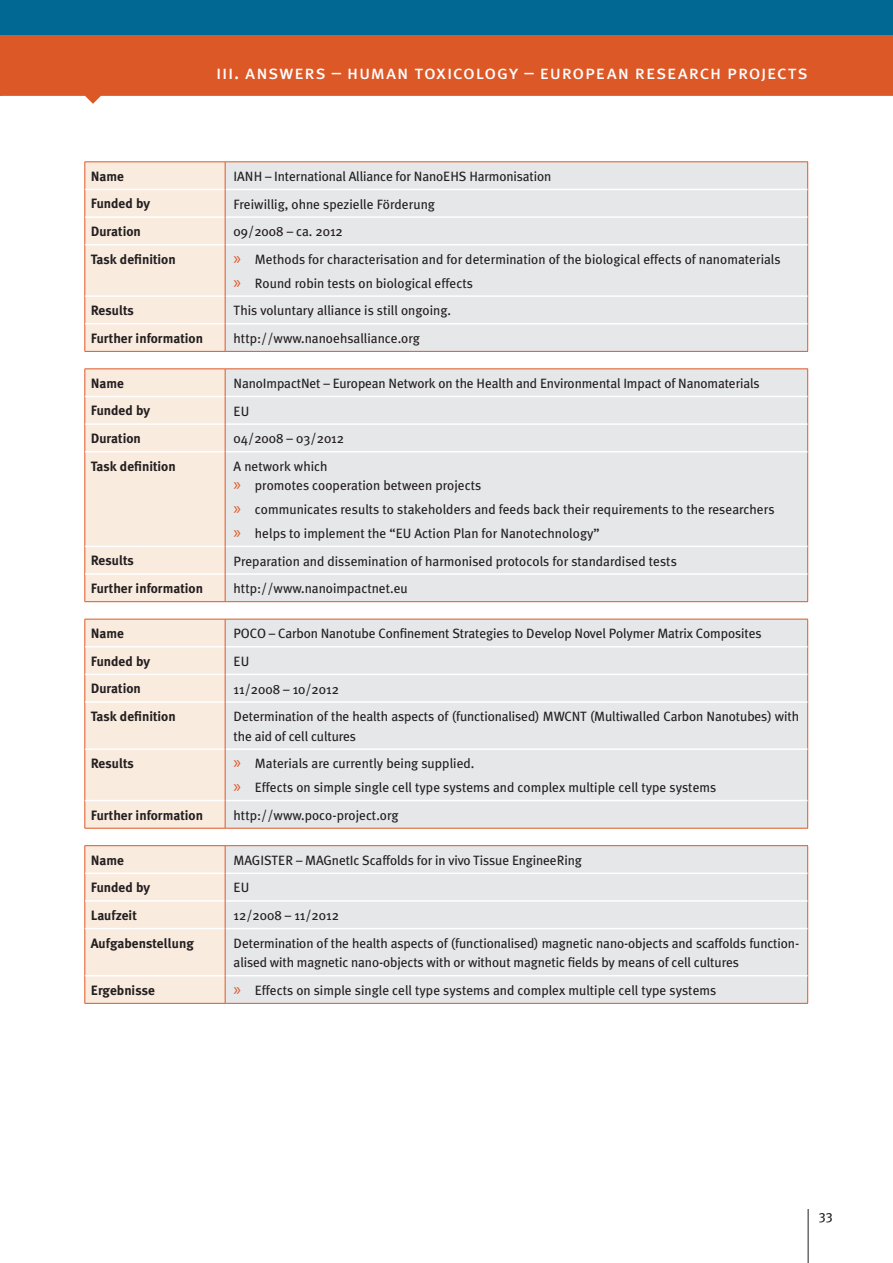
<style>
.page{position:relative;width:893px;height:1263px;background:#fff}
.page>*{position:absolute;margin:0;border:0;box-sizing:border-box;transform-origin:0 0}
.t1{font:19.5px "Meta Plus Book Caps";letter-spacing:.035em;color:#fff}
.t2{font:13.5px/23.7px "Meta Plus";color:#231f20}
.t3{font:700 13.5px "Meta Plus";color:#231f20}
.s1{font-family:"Myriad Pro";font-size:18px;color:#dd5827}
</style>
<div class="page">
<hr style="left:808px;top:1209px;width:1px;height:54px;background:#231f20">
<svg style="left:0;top:34px;width:893px;height:70px;fill:#dd5827"></svg>
<div style="left:0;top:0;width:893px;height:34px;background:#006893"></div>
<div style="left:226px;top:163px;width:581px;height:188px;background:#e6e7e9"></div>
<hr style="left:225px;top:162px;width:583px;height:1px;background:#dd5827">
<svg style="left:807px;top:162px;width:1px;height:83px"></svg>
<hr style="left:807px;top:245px;width:1px;height:51px;background:#dd5827">
<svg style="left:807px;top:296px;width:1px;height:55px"></svg>
<hr style="left:225px;top:189px;width:582px;height:1px;background:#fff">
<hr style="left:225px;top:216px;width:582px;height:2px;background:#fff">
<hr style="left:225px;top:244px;width:582px;height:1px;background:#fff">
<hr style="left:225px;top:295px;width:582px;height:2px;background:#fff">
<hr style="left:85px;top:351px;width:140px;height:1px;background:#dd5827">
<hr style="left:225px;top:351px;width:583px;height:1px;background:#dd5827">
<hr style="left:225px;top:323px;width:582px;height:1px;background:#fff">
<svg style="left:85px;top:162px;width:141px;height:189px"></svg>
<div style="left:226px;top:370px;width:581px;height:231px;background:#e6e7e9"></div>
<hr style="left:225px;top:369px;width:583px;height:1px;background:#dd5827">
<svg style="left:807px;top:369px;width:1px;height:83px"></svg>
<hr style="left:807px;top:452px;width:1px;height:94px;background:#dd5827">
<svg style="left:807px;top:546px;width:1px;height:55px"></svg>
<hr style="left:225px;top:396px;width:582px;height:1px;background:#fff">
<hr style="left:225px;top:423px;width:582px;height:2px;background:#fff">
<hr style="left:225px;top:451px;width:582px;height:1px;background:#fff">
<hr style="left:225px;top:546px;width:582px;height:1px;background:#fff">
<hr style="left:225px;top:601px;width:583px;height:1px;background:#dd5827">
<hr style="left:225px;top:573px;width:582px;height:2px;background:#fff">
<div style="left:85px;top:369px;width:141px;height:233px;background:#faebdf"></div>
<div style="left:226px;top:620px;width:581px;height:208px;background:#e6e7e9"></div>
<hr style="left:225px;top:619px;width:583px;height:1px;background:#dd5827">
<svg style="left:807px;top:619px;width:1px;height:83px"></svg>
<hr style="left:807px;top:702px;width:1px;height:47px;background:#dd5827">
<hr style="left:807px;top:749px;width:1px;height:51px;background:#dd5827">
<svg style="left:807px;top:800px;width:1px;height:28px"></svg>
<hr style="left:225px;top:646px;width:582px;height:1px;background:#fff">
<hr style="left:225px;top:674px;width:582px;height:1px;background:#fff">
<hr style="left:225px;top:701px;width:582px;height:2px;background:#fff">
<hr style="left:225px;top:748px;width:582px;height:2px;background:#fff">
<hr style="left:85px;top:828px;width:140px;height:1px;background:#dd5827">
<hr style="left:225px;top:828px;width:583px;height:1px;background:#dd5827">
<hr style="left:225px;top:800px;width:582px;height:1px;background:#fff">
<svg style="left:85px;top:619px;width:141px;height:209px"></svg>
<div style="left:226px;top:846px;width:581px;height:157px;background:#e6e7e9"></div>
<hr style="left:85px;top:845px;width:140px;height:1px;background:#dd5827">
<hr style="left:225px;top:845px;width:583px;height:1px;background:#dd5827">
<svg style="left:807px;top:846px;width:1px;height:82px"></svg>
<hr style="left:807px;top:928px;width:1px;height:48px;background:#dd5827">
<svg style="left:807px;top:976px;width:1px;height:27px"></svg>
<hr style="left:225px;top:872px;width:582px;height:2px;background:#fff">
<hr style="left:225px;top:900px;width:582px;height:2px;background:#fff">
<hr style="left:225px;top:928px;width:582px;height:1px;background:#fff">
<hr style="left:225px;top:975px;width:582px;height:1px;background:#fff">
<svg style="left:85px;top:846px;width:141px;height:157px"></svg>
<hr style="left:85px;top:1003px;width:140px;height:1px;background:#dd5827">
<hr style="left:225px;top:1003px;width:583px;height:1px;background:#dd5827">
<h1 class="t1" style="left:216px;top:61px;width:593px">iii. answers – human toxicology – european research projects</h1>
<p class="t3" style="left:91px;top:168px;width:35px">Name</p>
<p class="t2" style="left:234px;top:164px;width:319px">IANH – International Alliance for NanoEHS Harmonisation</p>
<p class="t3" style="left:91px;top:196px;width:61px">Funded by</p>
<p class="t2" style="left:234px;top:192px;width:203px">Freiwillig, ohne spezielle Förderung</p>
<p class="t3" style="left:91px;top:224px;width:51px">Duration</p>
<p class="t2" style="left:234px;top:220px;width:111px">09/2008 – ca. 2012</p>
<p class="t3" style="left:91px;top:251px;width:86px">Task definition</p>
<p class="t2" style="left:234px;top:247px;width:548px"><span class="s1">»</span> Methods for characterisation and for determination of the biological effects of nanomaterials <span class="s1">»</span> Round robin tests on biological effects</p>
<p class="t3" style="left:91px;top:303px;width:45px">Results</p>
<p class="t2" style="left:234px;top:299px;width:219px">This voluntary alliance is still ongoing.</p>
<p class="t3" style="left:91px;top:330px;width:114px">Further information</p>
<p class="t2" style="left:234px;top:326px;width:188px">http://www.nanoehsalliance.org</p>
<p class="t3" style="left:91px;top:375px;width:35px">Name</p>
<p class="t2" style="left:234px;top:371px;width:528px">NanoImpactNet – European Network on the Health and Environmental Impact of Nanomaterials</p>
<p class="t3" style="left:91px;top:403px;width:61px">Funded by</p>
<p class="t2" style="left:234px;top:399px;width:17px">EU</p>
<p class="t3" style="left:91px;top:431px;width:51px">Duration</p>
<p class="t2" style="left:234px;top:427px;width:112px">04/2008 – 03/2012</p>
<p class="t3" style="left:91px;top:458px;width:86px">Task definition</p>
<p class="t2" style="left:234px;top:456px;width:249px;line-height:19.5px">A network which<br><span class="s1">»</span> promotes cooperation between projects</p>
<p class="t2" style="left:234px;top:497px;width:542px"><span class="s1">»</span> communicates results to stakeholders and feeds back their requirements to the researchers <span class="s1">»</span> helps to implement the “EU Action Plan for Nanotechnology”</p>
<p class="t3" style="left:91px;top:553px;width:45px">Results</p>
<p class="t2" style="left:234px;top:549px;width:445px">Preparation and dissemination of harmonised protocols for standardised tests</p>
<p class="t3" style="left:91px;top:580px;width:114px">Further information</p>
<p class="t2" style="left:234px;top:576px;width:176px">http://www.nanoimpactnet.eu</p>
<p class="t3" style="left:91px;top:626px;width:35px">Name</p>
<p class="t2" style="left:234px;top:622px;width:529px">POCO – Carbon Nanotube Confinement Strategies to Develop Novel Polymer Matrix Composites</p>
<p class="t3" style="left:91px;top:653px;width:61px">Funded by</p>
<p class="t2" style="left:234px;top:649px;width:17px">EU</p>
<p class="t3" style="left:91px;top:681px;width:51px">Duration</p>
<p class="t2" style="left:234px;top:677px;width:107px">11/2008 – 10/2012</p>
<p class="t3" style="left:91px;top:708px;width:86px">Task definition</p>
<p class="t2" style="left:234px;top:707px;width:567px;line-height:19.5px">Determination of the health aspects of (functionalised) MWCNT (Multiwalled Carbon Nanotubes) with the aid of cell cultures</p>
<p class="t3" style="left:91px;top:756px;width:45px">Results</p>
<p class="t2" style="left:234px;top:752px;width:484px"><span class="s1">»</span> Materials are currently being supplied.<br><span class="s1">»</span> Effects on simple single cell type systems and complex multiple cell type systems</p>
<p class="t3" style="left:91px;top:807px;width:114px">Further information</p>
<p class="t2" style="left:234px;top:803px;width:166px">http://www.poco-project.org</p>
<p class="t3" style="left:91px;top:852px;width:35px">Name</p>
<p class="t2" style="left:234px;top:848px;width:350px">MAGISTER – MAGnetIc Scaffolds for in vivo Tissue EngineeRing</p>
<p class="t3" style="left:91px;top:880px;width:61px">Funded by</p>
<p class="t2" style="left:234px;top:876px;width:17px">EU</p>
<p class="t3" style="left:91px;top:907px;width:48px">Laufzeit</p>
<p class="t2" style="left:234px;top:903px;width:107px">12/2008 – 11/2012</p>
<p class="t3" style="left:91px;top:935px;width:105px">Aufgabenstellung</p>
<p class="t2" style="left:234px;top:933px;width:567px;line-height:19.5px">Determination of the health aspects of (functionalised) magnetic nano-objects and scaffolds function&shy;alised with magnetic nano-objects with or without magnetic fields by means of cell cultures</p>
<p class="t3" style="left:91px;top:982px;width:66px">Ergebnisse</p>
<p class="t2" style="left:234px;top:978px;width:484px"><span class="s1">»</span> Effects on simple single cell type systems and complex multiple cell type systems</p>
<p class="t2" style="left:819px;top:1203px;width:16px">33</p>
</div>
